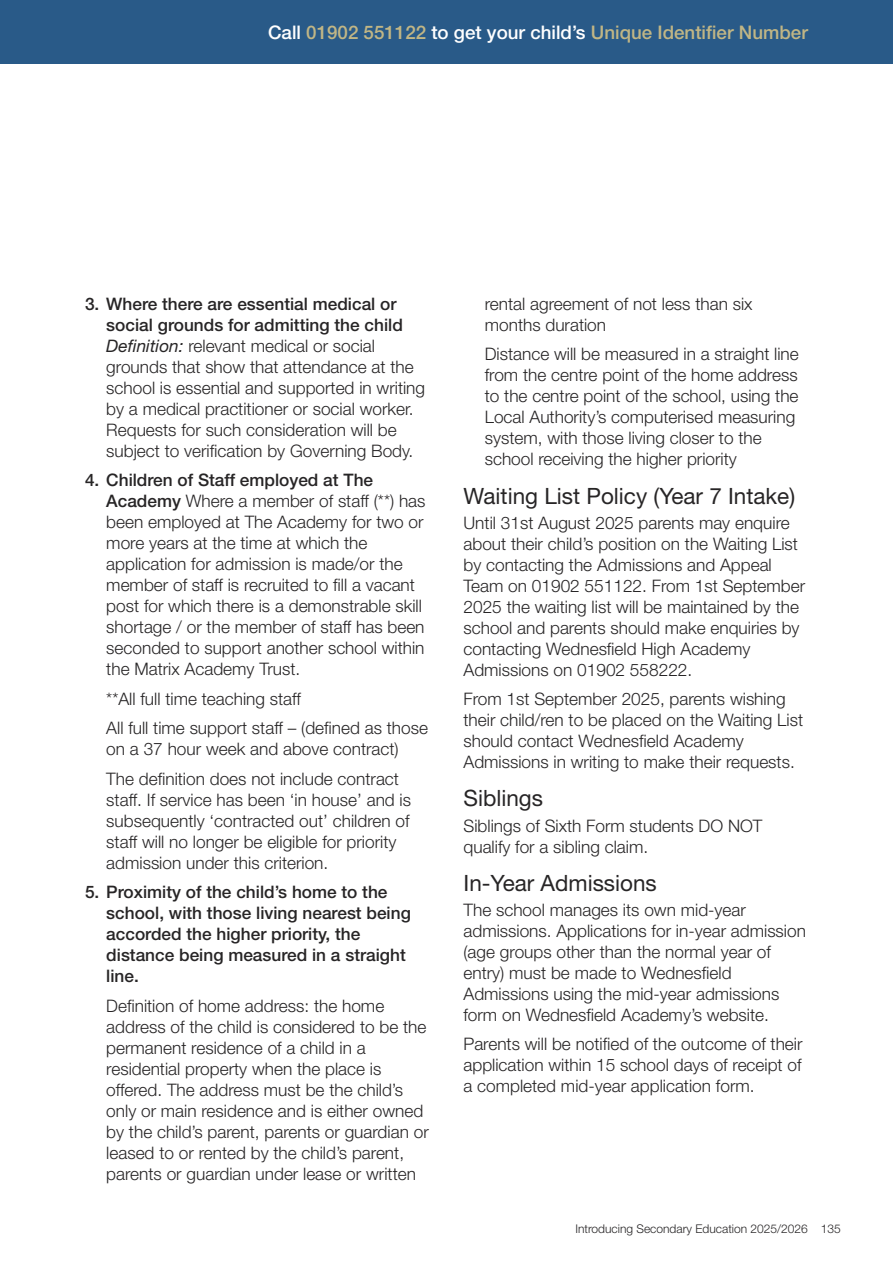
<style>
.page{position:relative;width:893px;height:1263px;background:#fff}
.page>*{position:absolute;margin:0;border:0;box-sizing:border-box;transform-origin:0 0}
.t1{font:22.5px "Helvetica Neue LT Std";color:#272526}
.t2{font:500 18.75px "Helvetica Neue LT Std";color:#c1b685}
.t3{font:300 17.25px/21px "Helvetica Neue LT Std";color:#272526}
.t4{font:500 17.25px/21px "Helvetica Neue LT Std";color:#272526}
.t5{font:300 12px "Helvetica Neue LT Std";color:#272526}
.s1{color:#fff}
.s2{font-weight:500}
.s3{font-weight:400;font-style:italic}
</style>
<div class="page">
<div style="left:0;top:0;width:893px;height:64px;background:#295a88"></div>
<p class="t2" style="left:268px;top:26px;width:541px"><span class="s1">Call</span> 01902 551122 <span class="s1">to get your child’s</span> Unique Identifier Number</p>
<p class="t3" style="left:106px;top:295px;width:320px;text-indent:-21px"><span class="s2">3. Where there are essential medical or social grounds for admitting the child </span><span class="s3">Definition:</span> relevant medical or social grounds that show that attendance at the school is essential and supported in writing by a medical practitioner or social worker.<br>Requests for such consideration will be subject to verification by Governing Body.</p>
<p class="t3" style="left:106px;top:472px;width:321px;text-indent:-21px"><span class="s2">4. Children of Staff employed at The Academy</span> Where a member of staff (**) has been employed at The Academy for two or more years at the time at which the application for admission is made/or the member of staff is recruited to fill a vacant post for which there is a demonstrable skill shortage / or the member of staff has been seconded to support another school within the Matrix Academy Trust.</p>
<p class="t3" style="left:106px;top:690px;width:196px">**All full time teaching staff</p>
<p class="t3" style="left:106px;top:719px;width:323px">All full time support staff – (defined as those on a 37 hour week and above contract)</p>
<p class="t3" style="left:106px;top:770px;width:306px">The definition does not include contract staff. If service has been ‘in house’ and is subsequently ‘contracted out’ children of staff will no longer be eligible for priority admission under this criterion.</p>
<p class="t4" style="left:106px;top:883px;width:306px;text-indent:-21px">5. Proximity of the child’s home to the school, with those living nearest being accorded the higher priority, the distance being measured in a straight line.</p>
<p class="t3" style="left:106px;top:997px;width:324px">Definition of home address: the home address of the child is considered to be the permanent residence of a child in a residential property when the place is offered. The address must be the child’s only or main residence and is either owned by the child’s parent, parents or guardian or leased to or rented by the child’s parent, parents or guardian under lease or written</p>
<p class="t3" style="left:485px;top:295px;width:269px">rental agreement of not less than six months duration</p>
<p class="t3" style="left:485px;top:345px;width:316px">Distance will be measured in a straight line from the centre point of the home address to the centre point of the school, using the Local Authority’s computerised measuring system, with those living closer to the school receiving the higher priority</p>
<p class="t1" style="left:463px;top:487px;width:333px">Waiting List Policy (Year 7 Intake)</p>
<p class="t3" style="left:463px;top:514px;width:343px">Until 31st August 2025 parents may enquire about their child’s position on the Waiting List by contacting the Admissions and Appeal Team on 01902 551122. From 1st September 2025 the waiting list will be maintained by the school and parents should make enquiries by contacting Wednesfield High Academy Admissions on 01902 558222.</p>
<p class="t3" style="left:463px;top:690px;width:341px">From 1st September 2025, parents wishing their child/ren to be placed on the Waiting List should contact Wednesfield Academy Admissions in writing to make their requests.</p>
<p class="t1" style="left:463px;top:790px;width:81px">Siblings</p>
<p class="t3" style="left:463px;top:817px;width:301px">Siblings of Sixth Form students DO NOT qualify for a sibling claim.</p>
<p class="t1" style="left:463px;top:874px;width:195px">In-Year Admissions</p>
<p class="t3" style="left:463px;top:901px;width:344px">The school manages its own mid-year admissions. Applications for in-year admission (age groups other than the normal year of entry) must be made to Wednesfield Admissions using the mid-year admissions form on Wednesfield Academy’s website.</p>
<p class="t3" style="left:463px;top:1035px;width:341px;text-align:justify">Parents will be notified of the outcome of their application within 15 school days of receipt of a completed mid-year application form.</p>
<p class="t5" style="left:575px;top:1225px;width:234px">Introducing Secondary Education 2025/2026</p>
<p class="t5" style="left:821px;top:1225px;width:22px">135</p>
</div>
